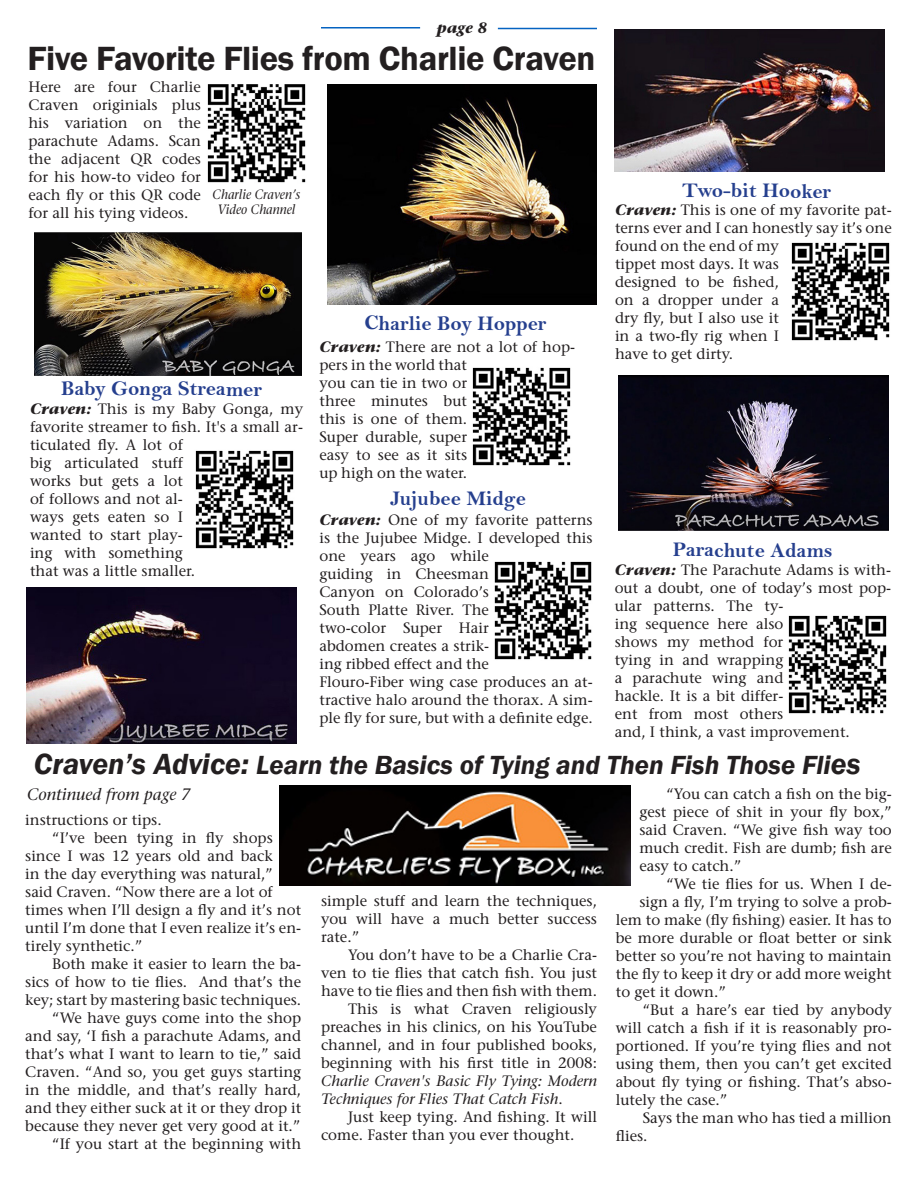
<style>
.page{position:relative;width:918px;height:1188px;background:#fff}
.page>*{position:absolute;margin:0;border:0;box-sizing:border-box;transform-origin:0 0}
.t1{font:600 34.5px "Franklin Gothic";letter-spacing:-.01em;color:#231f20}
.t2{font:italic 600 27px "Franklin Gothic";color:#231f20}
.t3{font:21px "Bell MT Bold";letter-spacing:-.005em;color:#253f8e}
.t4{font:italic 16.5px "Stone Serif";color:#231f20}
.t5{font:15px/18px "Stone Serif";color:#231f20;text-align:justify}
.t6{font:italic 700 15px "Stone Serif";color:#231f20}
.t7{font:italic 13.5px "Stone Serif";color:#231f20;scale:.9 1}
.s1{font-weight:700;font-style:italic}
.s2{font-size:30px}
.s3{font-style:italic}
</style>
<div class="page">
<hr style="left:321px;top:27px;width:99px;height:1px;background:#0563c1">
<hr style="left:498px;top:28px;width:99px;height:1px;background:#0563c1">
<img style="left:280px;top:785px;width:351px;height:100px">
<img style="left:35px;top:233px;width:267px;height:142px">
<img style="left:615px;top:29px;width:270px;height:143px">
<img style="left:618px;top:375px;width:270px;height:156px">
<img style="left:27px;top:587px;width:270px;height:157px">
<img style="left:195px;top:450px;width:99px;height:99px">
<img style="left:472px;top:367px;width:99px;height:99px">
<img style="left:791px;top:242px;width:99px;height:99px">
<img style="left:494px;top:561px;width:98px;height:99px">
<img style="left:788px;top:615px;width:99px;height:99px">
<img style="left:327px;top:85px;width:270px;height:219px">
<img style="left:207px;top:85px;width:99px;height:98px">
<p class="t6" style="left:437px;top:19px;width:52px">page 8</p>
<p class="t1" style="left:27px;top:37px;width:569px">Five Favorite Flies from Charlie Craven</p>
<p class="t5" style="left:28px;top:78px;width:174px">Here are four Charlie Craven originials plus his variation on the parachute Adams. Scan the adjacent QR codes for his how-to video for each fly or this QR code for all his tying videos.</p>
<p class="t7" style="left:213px;top:186px;width:99px">Charlie Craven’s</p>
<p class="t7" style="left:217px;top:201px;width:88px">Video Channel</p>
<p class="t3" style="left:61px;top:376px;width:202px">Baby Gonga Streamer</p>
<p class="t5" style="left:30px;top:400px;width:275px;text-align:left"><span class="s1">Craven:</span> This is my Baby Gonga, my favorite streamer to fish. It's a small ar&shy;ticulated fly. A lot of<br>big articulated stuff<br>works but gets a lot<br>of follows and not al-<br>ways gets eaten so I<br>wanted to start play-<br>ing with something<br>that was a little smaller.</p>
<p class="t3" style="left:365px;top:311px;width:183px">Charlie Boy Hopper</p>
<p class="t5" style="left:319px;top:338px;width:257px;text-align:left"><span class="s1">Craven:</span> There are not a lot of hop&shy;pers in the world that<br>you can tie in two or<br>three minutes but<br>this is one of them.<br>Super durable, super<br>easy to see as it sits<br>up high on the water.</p>
<p class="t3" style="left:391px;top:486px;width:137px">Jujubee Midge</p>
<p class="t5" style="left:319px;top:511px;width:275px;text-align:left"><span class="s1">Craven:</span> One of my favorite patterns is the Jujubee Midge. I developed this one years ago while<br>guiding in Cheesman<br>Canyon on Colorado’s<br>South Platte River. The<br>two-color Super Hair<br>abdomen creates a strik-<br>ing ribbed effect and the<br>Flouro-Fiber wing case produces an at&shy;tractive halo around the thorax. A sim&shy;ple fly for sure, but with a definite edge.</p>
<p class="t3" style="left:682px;top:178px;width:150px">Two-bit Hooker</p>
<p class="t5" style="left:615px;top:201px;width:278px;text-align:left"><span class="s1">Craven:</span> This is one of my favorite pat&shy;terns ever and I can honestly say it’s one found on the end of my<br>tippet most days. It was<br>designed to be fished,<br>on a dropper under a<br>dry fly, but I also use it<br>in a two-fly rig when I<br>have to get dirty.</p>
<p class="t3" style="left:673px;top:537px;width:162px">Parachute Adams</p>
<p class="t5" style="left:615px;top:560px;width:278px;text-align:left"><span class="s1">Craven:</span> The Parachute Adams is with&shy;out a doubt, one of today’s most pop&shy;ular patterns. The ty-<br>ing sequence here also<br>shows my method for<br>tying in and wrapping<br>a parachute wing and<br>hackle. It is a bit differ-<br>ent from most others<br>and, I think, a vast improvement.</p>
<p class="t2" style="left:34px;top:747px;width:828px"><span class="s2">Craven’s Advice:</span> Learn the Basics of Tying and Then Fish Those Fli<span class="s2">es</span></p>
<p class="t4" style="left:27px;top:785px;width:165px">Continued from page 7</p>
<p class="t5" style="left:25px;top:811px;width:138px">instructions or tips.</p>
<p class="t5" style="left:25px;top:829px;width:278px;text-align:left;text-indent:27px">“I’ve been tying in fly shops since I was 12 years old and back<br>in the day everything was natural,” said Craven. “Now there are a lot of times when I’ll design a fly and it’s not until I’m done that I even realize it’s en&shy;tirely synthetic.”</p>
<p class="t5" style="left:25px;top:955px;width:278px;text-indent:27px">Both make it easier to learn the ba&shy;sics of how to tie flies. And that’s the key; start by mastering basic techniques.</p>
<p class="t5" style="left:25px;top:1009px;width:278px;text-indent:27px">“We have guys come into the shop and say, ‘I fish a parachute Adams, and that’s what I want to learn to tie,” said Craven. “And so, you get guys starting in the middle, and that’s really hard, and they either suck at it or they drop it because they never get very good at it.”</p>
<p class="t5" style="left:52px;top:1135px;width:251px">“If you start at the beginning with</p>
<p class="t5" style="left:639px;top:785px;width:254px;text-indent:27px">“You can catch a fish on the big&shy;gest piece of shit in your fly box,” said Craven. “We give fish way too much credit. Fish are dumb; fish are easy to catch.”</p>
<p class="t5" style="left:666px;top:875px;width:227px">“We tie flies for us. When I de-</p>
<p class="t5" style="left:639px;top:893px;width:254px">sign a fly, I’m trying to solve a prob-</p>
<p class="t5" style="left:616px;top:911px;width:277px">lem to make (fly fishing) easier. It has to</p>
<p class="t5" style="left:616px;top:929px;width:277px">be more durable or float better or sink</p>
<p class="t5" style="left:616px;top:947px;width:278px">better so you’re not having to maintain</p>
<p class="t5" style="left:616px;top:965px;width:277px">the fly to keep it dry or add more weight</p>
<p class="t5" style="left:616px;top:983px;width:112px">to get it down.”</p>
<p class="t5" style="left:616px;top:1001px;width:278px;text-indent:27px">“But a hare’s ear tied by anybody will catch a fish if it is reasonably pro&shy;portioned. If you’re tying flies and not using them, then you can’t get excited about fly tying or fishing. That’s abso&shy;lutely the case.”</p>
<p class="t5" style="left:616px;top:1109px;width:278px;text-indent:27px">Says the man who has tied a million flies.</p>
<p class="t5" style="left:321px;top:892px;width:278px">simple stuff and learn the techniques, you will have a much better success rate.”</p>
<p class="t5" style="left:321px;top:946px;width:278px;text-indent:27px">You don’t have to be a Charlie Cra&shy;ven to tie flies that catch fish. You just have to tie flies and then fish with them.</p>
<p class="t5" style="left:321px;top:1000px;width:278px;text-indent:27px">This is what Craven religiously preaches in his clinics, on his YouTube channel, and in four published books, beginning with his first title in 2008:<br><span class="s3">Charlie Craven's Basic Fly Tying: Modern Techniques for Flies That Catch Fish</span>.</p>
<p class="t5" style="left:321px;top:1108px;width:277px;text-indent:27px">Just keep tying. And fishing. It will come. Faster than you ever thought.</p>
</div>
